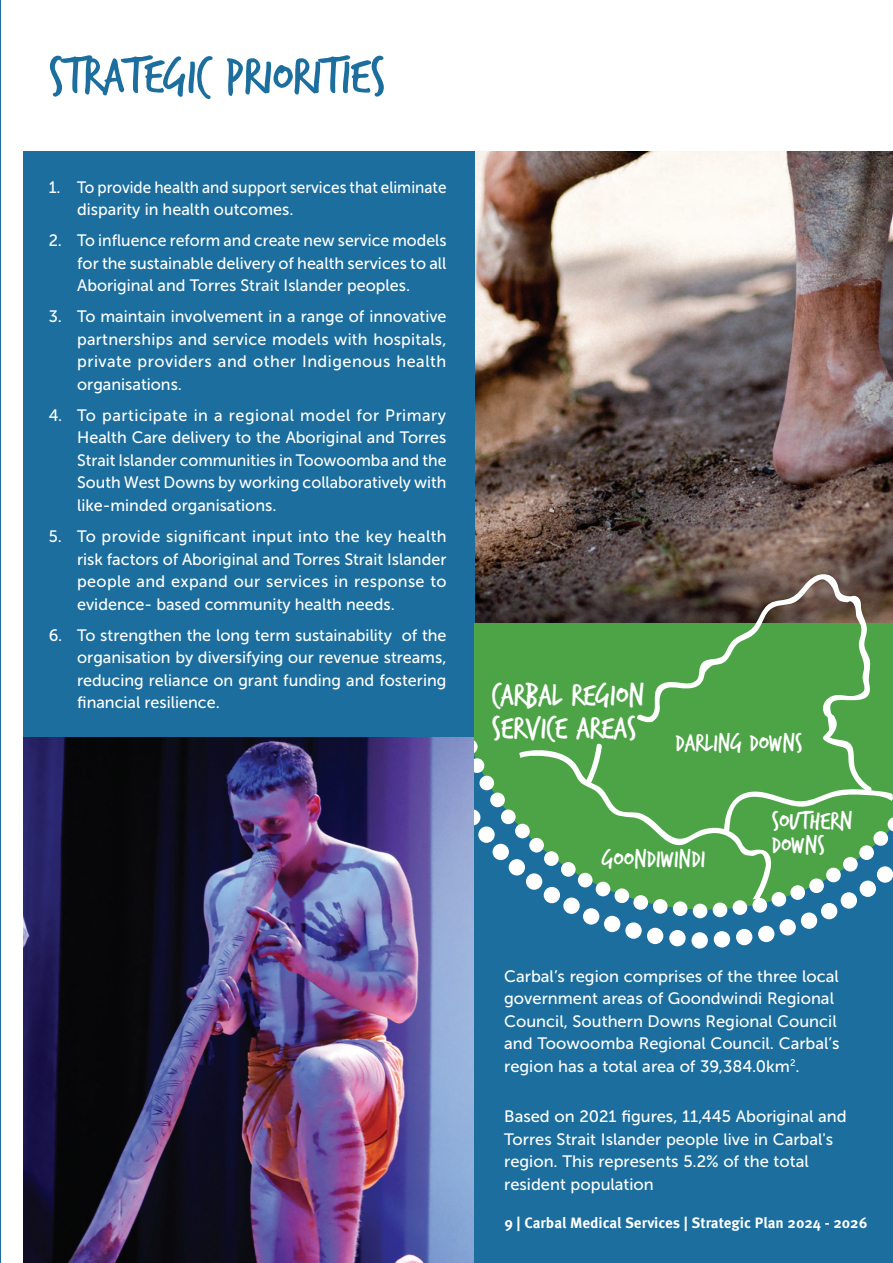
<style>
.page{position:relative;width:893px;height:1263px;background:#fff}
.page>*{position:absolute;margin:0;border:0;box-sizing:border-box;transform-origin:0 0}
.t1{font:54px "Trash Hand";color:#1b6e9e}
.t2{font:33.45px/32.4px "Trash Hand";color:#fff}
.t3{font:26.7px/23.4px "Trash Hand";color:#fff}
.t4{font:16.5px/22.5px "Museo Sans 500";color:#fff;text-align:justify}
.t5{font:700 15px "Meta Pro";color:#fff}
</style>
<div class="page">
<img style="left:23px;top:737px;width:451px;height:526px">
<img style="left:475px;top:152px;width:418px;height:471px">
<div style="left:23px;top:152px;width:452px;height:585px;background:#1b6e9e"></div>
<div style="left:475px;top:632px;width:418px;height:631px;background:#1b6e9e"></div>
<svg style="left:475px;top:623px;width:418px;height:287px;background:#489f4d"></svg>
<svg style="left:475px;top:739px;width:9px;height:34px"></svg>
<div style="left:479px;top:776px;width:15px;height:14px;background:#fff;border-radius:50%"></div>
<svg style="left:633px;top:895px;width:15px;height:15px"></svg>
<div style="left:653px;top:899px;width:15px;height:15px;background:#fff;border-radius:50%"></div>
<div style="left:673px;top:901px;width:14px;height:15px;background:#fff;border-radius:50%"></div>
<div style="left:693px;top:904px;width:14px;height:14px;background:#fff;border-radius:50%"></div>
<div style="left:713px;top:902px;width:14px;height:15px;background:#fff;border-radius:50%"></div>
<div style="left:733px;top:900px;width:14px;height:15px;background:#fff;border-radius:50%"></div>
<div style="left:752px;top:898px;width:15px;height:15px;background:#fff;border-radius:50%"></div>
<svg style="left:475px;top:809px;width:5px;height:16px"></svg>
<svg style="left:478px;top:826px;width:17px;height:17px"></svg>
<div style="left:563px;top:897px;width:17px;height:17px;background:#fff;border-radius:50%"></div>
<div style="left:583px;top:908px;width:16px;height:16px;background:#fff;border-radius:50%"></div>
<div style="left:604px;top:916px;width:16px;height:16px;background:#fff;border-radius:50%"></div>
<div style="left:625px;top:922px;width:17px;height:17px;background:#fff;border-radius:50%"></div>
<div style="left:647px;top:928px;width:16px;height:16px;background:#fff;border-radius:50%"></div>
<div style="left:669px;top:930px;width:17px;height:16px;background:#fff;border-radius:50%"></div>
<div style="left:691px;top:932px;width:17px;height:16px;background:#fff;border-radius:50%"></div>
<div style="left:714px;top:931px;width:16px;height:16px;background:#fff;border-radius:50%"></div>
<div style="left:736px;top:929px;width:16px;height:16px;background:#fff;border-radius:50%"></div>
<div style="left:758px;top:926px;width:16px;height:16px;background:#fff;border-radius:50%"></div>
<div style="left:779px;top:919px;width:17px;height:16px;background:#fff;border-radius:50%"></div>
<div style="left:801px;top:912px;width:16px;height:17px;background:#fff;border-radius:50%"></div>
<div style="left:821px;top:903px;width:16px;height:16px;background:#fff;border-radius:50%"></div>
<svg style="left:841px;top:892px;width:16px;height:17px"></svg>
<svg style="left:485px;top:748px;width:223px;height:158px;fill:#4ca446"></svg>
<svg style="left:708px;top:788px;width:185px;height:118px;background:#62ab6f"></svg>
<svg style="left:647px;top:574px;width:226px;height:219px;background:#59954f"></svg>
<svg style="left:635px;top:713px;width:20px;height:10px"></svg>
<svg style="left:585px;top:742px;width:17px;height:44px"></svg>
<hr style="left:0;top:0;width:1px;height:1263px;background:#1b6e9e">
<h1 class="t1" style="left:49px;top:50px;width:338px">STRATEGIC PRIORITIES</h1>
<p class="t4" style="left:77px;top:176px;width:371px;text-indent:-28px">1. To provide health and support services that eliminate disparity in health outcomes.</p>
<p class="t4" style="left:77px;top:230px;width:371px;text-indent:-29px">2. To influence reform and create new service models for the sustainable delivery of health services to all Aboriginal and Torres Strait Islander peoples.</p>
<p class="t4" style="left:77px;top:306px;width:371px;text-indent:-29px">3. To maintain involvement in a range of innovative partnerships and service models with hospitals, private providers and other Indigenous health organisations.</p>
<p class="t4" style="left:77px;top:404px;width:371px;text-indent:-29px">4. To participate in a regional model for Primary Health Care delivery to the Aboriginal and Torres Strait Islander communities in Toowoomba and the South West Downs by working collaboratively with like-minded organisations.</p>
<p class="t4" style="left:77px;top:525px;width:371px;text-indent:-29px">5. To provide significant input into the key health risk factors of Aboriginal and Torres Strait Islander people and expand our services in response to evidence- based community health needs.</p>
<p class="t4" style="left:77px;top:624px;width:371px;text-indent:-29px">6. To strengthen the long term sustainability of the organisation by diversifying our revenue streams, reducing reliance on grant funding and fostering financial resilience.</p>
<h2 class="t2" style="left:492px;top:681px;width:154px">CARBAL REGION<br>SERVICE AREAS</h2>
<h3 class="t3" style="left:675px;top:733px;width:129px">DARLING DOWNS</h3>
<h3 class="t3" style="left:602px;top:848px;width:105px">GOONDIWINDI</h3>
<h3 class="t3" style="left:772px;top:810px;width:82px">SOUTHERN<br>DOWNS</h3>
<p class="t4" style="left:504px;top:965px;width:337px;text-align:left">Carbal’s region comprises of the three local government areas of Goondwindi Regional Council, Southern Downs Regional Council and Toowoomba Regional Council. Carbal’s region has a total area of 39,384.0km<sup>2</sup>.</p>
<p class="t4" style="left:504px;top:1105px;width:344px;text-align:left">Based on 2021 figures, 11,445 Aboriginal and Torres Strait Islander people live in Carbal's region. This represents 5.2% of the total resident population</p>
<p class="t5" style="left:504px;top:1213px;width:365px">9 | Carbal Medical Services | Strategic Plan 2024 - 2026</p>
</div>
